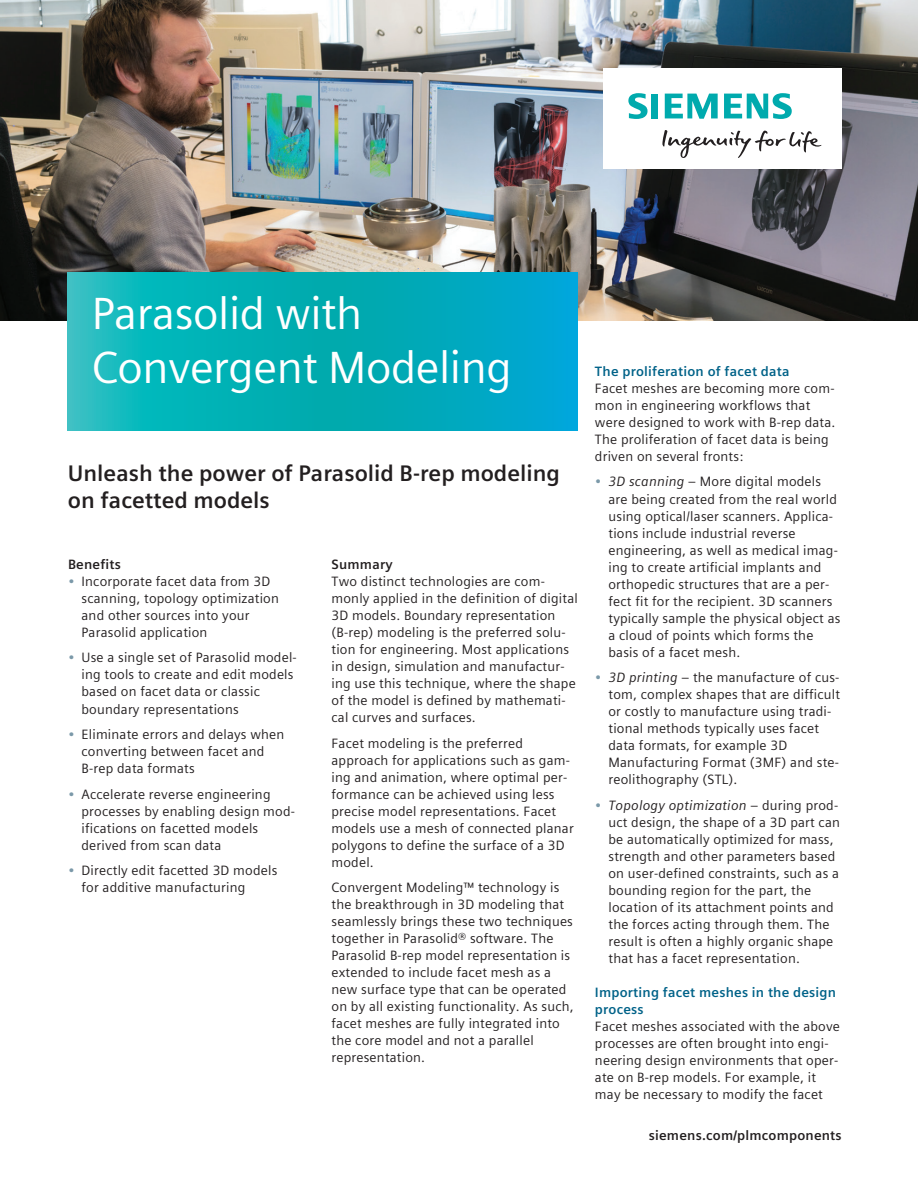
<style>
.page{position:relative;width:918px;height:1188px;background:#fff}
.page>*{position:absolute;margin:0;border:0;box-sizing:border-box;transform-origin:0 0}
.t1{font:45px/54px "Siemens Sans Global";letter-spacing:-.01em;color:#fff}
.t2{font:700 22.5px/27px "Siemens Sans Global";color:#231f20}
.t3{font:13.5px/17px "Siemens Sans Global";letter-spacing:.015em;color:#231f20}
.t4{font:700 13.5px/17px "Siemens Sans Global";letter-spacing:.015em;color:#006288}
.t5{font:700 13.5px "Siemens Sans Global";letter-spacing:.015em;color:#231f20}
.s1{color:#7b99a9}
.s2{font-style:italic}
</style>
<div class="page">
<img style="left:0;top:0;width:918px;height:320px">
<div style="left:603px;top:68px;width:238px;height:101px;background:#fff"></div>
<svg style="left:662px;top:130px;width:159px;height:28px"></svg>
<svg style="left:628px;top:93px;width:30px;height:26px"></svg>
<svg style="left:665px;top:94px;width:53px;height:25px"></svg>
<svg style="left:724px;top:93px;width:68px;height:26px"></svg>
<svg style="left:68px;top:272px;width:510px;height:159px;background:#05aebb"></svg>
<h1 class="t1" style="left:92px;top:287px;width:422px">Parasolid with<br>Convergent Modeling</h1>
<h2 class="t2" style="left:68px;top:460px;width:494px">Unleash the power of Parasolid B-rep modeling on facetted models</h2>
<p class="t5" style="left:68px;top:554px;width:54px">Benefits</p>
<p class="t3" style="left:82px;top:573px;width:199px;text-indent:-14px"><span class="s1">•</span> Incorporate facet data from 3D scanning, topology optimization and other sources into your<br>Parasolid application</p>
<p class="t3" style="left:82px;top:649px;width:217px;text-indent:-14px"><span class="s1">•</span> Use a single set of Parasolid model&shy;ing tools to create and edit models based on facet data or classic boundary representations</p>
<p class="t3" style="left:82px;top:726px;width:204px;text-indent:-14px"><span class="s1">•</span> Eliminate errors and delays when converting between facet and<br>B-rep data formats</p>
<p class="t3" style="left:82px;top:785px;width:215px;text-indent:-14px"><span class="s1">•</span> Accelerate reverse engineering processes by enabling design mod&shy;ifications on facetted models derived from scan data</p>
<p class="t3" style="left:82px;top:862px;width:197px;text-indent:-14px"><span class="s1">•</span> Directly edit facetted 3D models for additive manufacturing</p>
<p class="t5" style="left:332px;top:554px;width:63px">Summary</p>
<p class="t3" style="left:332px;top:573px;width:248px">Two distinct technologies are com&shy;monly applied in the definition of digital 3D models. Boundary representation (B-rep) modeling is the preferred solu&shy;tion for engineering. Most applications in design, simulation and manufactur&shy;ing use this technique, where the shape of the model is defined by mathemati&shy;cal curves and surfaces.</p>
<p class="t3" style="left:332px;top:734px;width:244px">Facet modeling is the preferred approach for applications such as gam&shy;ing and animation, where optimal per&shy;formance can be achieved using less precise model representations. Facet models use a mesh of connected planar polygons to define the surface of a 3D model.</p>
<p class="t3" style="left:332px;top:879px;width:244px">Convergent Modeling™ technology is the breakthrough in 3D modeling that seamlessly brings these two techniques together in Parasolid® software. The Parasolid B-rep model representation is extended to include facet mesh as a new surface type that can be operated on by all existing functionality. As such, facet meshes are fully integrated into the core model and not a parallel representation.</p>
<p class="t4" style="left:595px;top:363px;width:196px">The proliferation of facet data</p>
<p class="t3" style="left:595px;top:380px;width:242px">Facet meshes are becoming more com&shy;mon in engineering workflows that were designed to work with B-rep data.<br>The proliferation of facet data is being driven on several fronts:</p>
<p class="t3" style="left:608px;top:473px;width:234px;text-indent:-14px"><span class="s1">•</span> <span class="s2">3D scanning</span> – More digital models are being created from the real world using optical/laser scanners. Applica&shy;tions include industrial reverse engineering, as well as medical imag&shy;ing to create artificial implants and orthopedic structures that are a per&shy;fect fit for the recipient. 3D scanners typically sample the physical object as a cloud of points which forms the basis of a facet mesh.</p>
<p class="t3" style="left:608px;top:669px;width:233px;text-indent:-14px"><span class="s1">•</span> <span class="s2">3D printing</span> – the manufacture of cus&shy;tom, complex shapes that are difficult or costly to manufacture using tradi&shy;tional methods typically uses facet data formats, for example 3D Manufacturing Format (3MF) and ste&shy;reolithography (STL).</p>
<p class="t3" style="left:608px;top:797px;width:233px;text-indent:-14px"><span class="s1">•</span> <span class="s2">Topology optimization</span> – during prod&shy;uct design, the shape of a 3D part can be automatically optimized for mass, strength and other parameters based on user-defined constraints, such as a bounding region for the part, the location of its attachment points and the forces acting through them. The result is often a highly organic shape that has a facet representation.</p>
<p class="t4" style="left:595px;top:984px;width:243px">Importing facet meshes in the design process</p>
<p class="t3" style="left:595px;top:1018px;width:247px">Facet meshes associated with the above processes are often brought into engi&shy;neering design environments that oper&shy;ate on B-rep models. For example, it may be necessary to modify the facet</p>
<p class="t5" style="left:649px;top:1124px;width:194px">siemens.com/plmcomponents</p>
</div>
